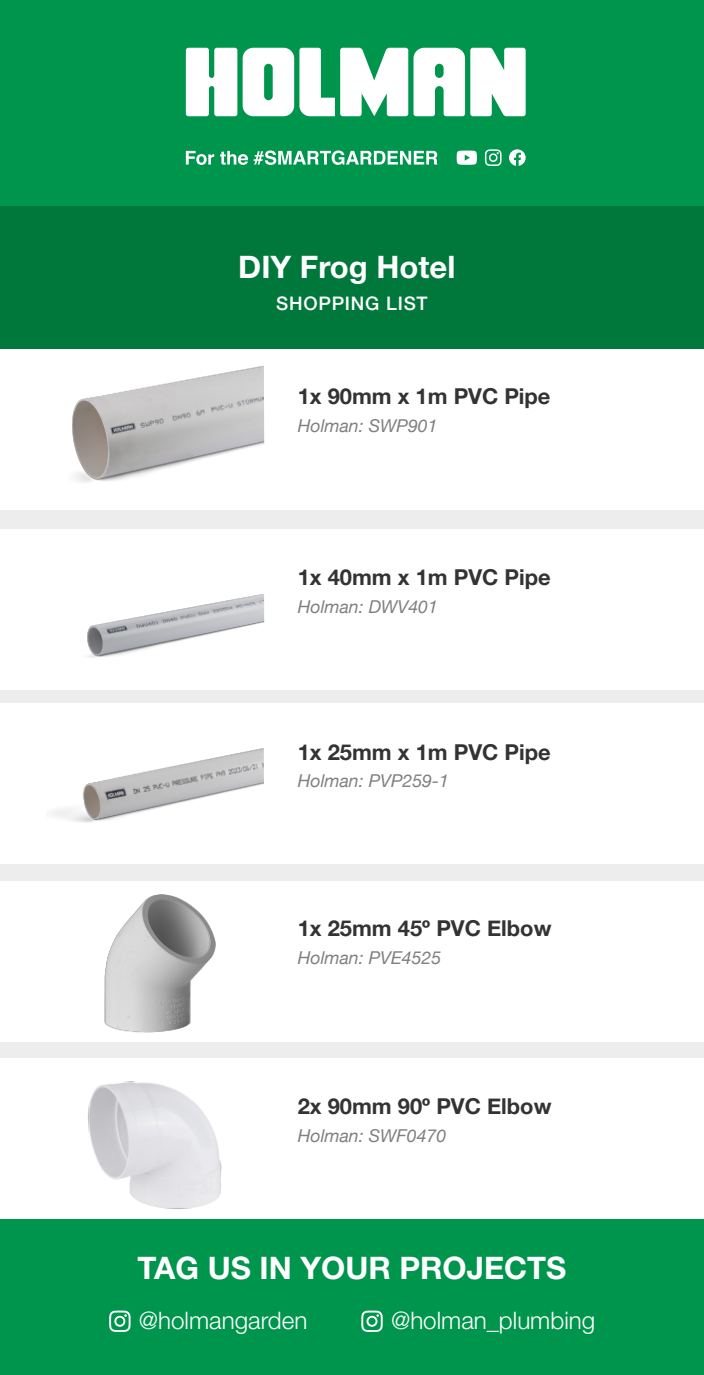
<style>
.page{position:relative;width:704px;height:1375px;background:#fff}
.page>*{position:absolute;margin:0;border:0;box-sizing:border-box;transform-origin:0 0}
.t1{font:700 31.06px "Helvetica Neue LT Std";color:#fff}
.t2{font:300 24.12px "Helvetica Neue LT Std";color:#fff}
.t3{font:700 21.88px "Helvetica Neue";color:#333}
.t4{font:500 18.75px "Helvetica Neue LT Std";letter-spacing:.04em;color:#fff}
.t5{font:italic 17.75px "Helvetica Neue";color:#808080}
</style>
<div class="page">
<div style="left:0;top:1214px;width:703px;height:161px;background:#00954d"></div>
<div style="left:0;top:22px;width:703px;height:1036px;background:#ededed"></div>
<div style="left:0;top:349px;width:703px;height:160px;background:#fff"></div>
<div style="left:0;top:529px;width:703px;height:161px;background:#fff"></div>
<div style="left:0;top:703px;width:703px;height:161px;background:#fff"></div>
<div style="left:0;top:881px;width:703px;height:160px;background:#fff"></div>
<div style="left:0;top:1058px;width:703px;height:161px;background:#fff"></div>
<div style="left:0;top:0;width:703px;height:214px;background:#00954d"></div>
<div style="left:0;top:206px;width:703px;height:143px;background:#00783b"></div>
<svg style="left:109px;top:1311px;width:21px;height:21px"></svg>
<svg style="left:361px;top:1311px;width:21px;height:21px"></svg>
<svg style="left:186px;top:48px;width:278px;height:68px"></svg>
<svg style="left:470px;top:48px;width:55px;height:68px;background:#eaf6f0"></svg>
<svg style="left:186px;top:151px;width:28px;height:14px"></svg>
<svg style="left:220px;top:150px;width:217px;height:15px"></svg>
<svg style="left:456px;top:151px;width:20px;height:14px"></svg>
<svg style="left:484px;top:149px;width:17px;height:17px"></svg>
<svg style="left:509px;top:149px;width:16px;height:17px"></svg>
<img style="left:72px;top:366px;width:192px;height:117px">
<img style="left:87px;top:594px;width:177px;height:64px">
<img style="left:51px;top:748px;width:213px;height:75px">
<img style="left:104px;top:894px;width:112px;height:139px">
<img style="left:88px;top:1081px;width:134px;height:128px">
<h1 class="t1" style="left:238px;top:247px;width:218px">DIY Frog Hotel</h1>
<p class="t4" style="left:276px;top:292px;width:153px">SHOPPING LIST</p>
<p class="t3" style="left:297px;top:379px;width:254px">1x 90mm x 1m PVC Pipe</p>
<p class="t5" style="left:297px;top:412px;width:141px">Holman: SWP901</p>
<p class="t3" style="left:297px;top:560px;width:254px">1x 40mm x 1m PVC Pipe</p>
<p class="t5" style="left:297px;top:594px;width:142px">Holman: DWV401</p>
<p class="t3" style="left:297px;top:735px;width:254px">1x 25mm x 1m PVC Pipe</p>
<p class="t5" style="left:297px;top:768px;width:152px">Holman: PVP259-1</p>
<p class="t3" style="left:297px;top:911px;width:255px">1x 25mm 45º PVC Elbow</p>
<p class="t5" style="left:297px;top:944px;width:145px">Holman: PVE4525</p>
<p class="t3" style="left:297px;top:1089px;width:255px">2x 90mm 90º PVC Elbow</p>
<p class="t5" style="left:297px;top:1123px;width:150px">Holman: SWF0470</p>
<h1 class="t1" style="left:137px;top:1248px;width:430px">TAG US IN YOUR PROJECTS</h1>
<p class="t2" style="left:139px;top:1306px;width:170px">@holmangarden</p>
<p class="t2" style="left:391px;top:1306px;width:205px">@holman_plumbing</p>
</div>
